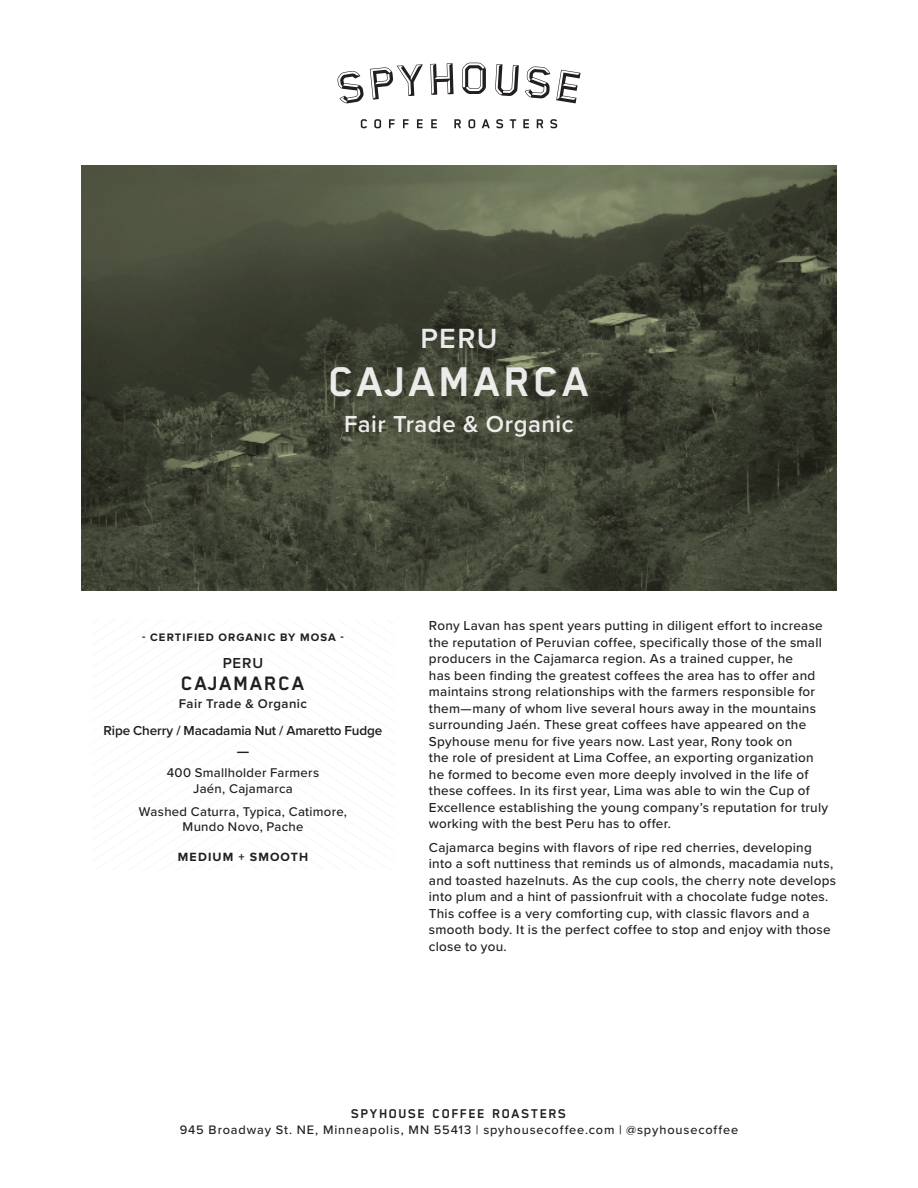
<style>
.page{position:relative;width:918px;height:1188px;background:#fff}
.page>*{position:absolute;margin:0;border:0;box-sizing:border-box;transform-origin:0 0}
.t1{font:700 48px "Blender";letter-spacing:.065em;color:#fff}
.t2{font:600 28.8px "Proxima Nova";color:#fff}
.t3{font:600 24px "Proxima Nova";letter-spacing:.02em;color:#fff}
.t4{font:700 22.5px "Blender";letter-spacing:.07em;color:#231f20}
.t5{font:600 15px "Proxima Nova";color:#231f20}
.t6{font:700 14.7px "Blender";letter-spacing:.085em;color:#231f20}
.body{font:500 13.5px/16.5px "Proxima Nova";letter-spacing:.02em;color:#231f20}
.t7{font:600 13.5px "Proxima Nova";letter-spacing:-.01em;color:#231f20}
.t8{font:500 13.2px/15.8px "Proxima Nova";letter-spacing:.02em;color:#231f20;text-align:center}
.t9{font:600 13.2px "Proxima Nova";letter-spacing:.035em;color:#231f20}
.t10{font:500 12.75px "Proxima Nova";letter-spacing:.065em;color:#231f20}
.t11{font:700 12.3px "Proxima Nova";letter-spacing:.095em;color:#231f20}
.t12{font:700 11.25px "Proxima Nova";letter-spacing:.095em;color:#231f20}
</style>
<div class="page">
<svg style="left:556px;top:70px;width:25px;height:33px"></svg>
<svg style="left:462px;top:63px;width:24px;height:31px"></svg>
<svg style="left:495px;top:64px;width:24px;height:32px"></svg>
<svg style="left:525px;top:66px;width:25px;height:32px"></svg>
<svg style="left:337px;top:71px;width:27px;height:32px"></svg>
<svg style="left:370px;top:64px;width:53px;height:36px"></svg>
<svg style="left:430px;top:63px;width:24px;height:32px"></svg>
<svg style="left:361px;top:119px;width:6px;height:9px"></svg>
<svg style="left:374px;top:119px;width:7px;height:9px"></svg>
<svg style="left:389px;top:119px;width:6px;height:9px"></svg>
<svg style="left:403px;top:119px;width:6px;height:9px"></svg>
<svg style="left:417px;top:119px;width:6px;height:9px"></svg>
<svg style="left:431px;top:119px;width:6px;height:9px"></svg>
<svg style="left:454px;top:119px;width:7px;height:9px"></svg>
<svg style="left:468px;top:119px;width:7px;height:9px"></svg>
<svg style="left:482px;top:119px;width:8px;height:9px"></svg>
<svg style="left:496px;top:119px;width:7px;height:9px"></svg>
<svg style="left:510px;top:119px;width:6px;height:9px"></svg>
<svg style="left:523px;top:119px;width:6px;height:9px"></svg>
<svg style="left:537px;top:119px;width:6px;height:9px"></svg>
<svg style="left:550px;top:119px;width:7px;height:9px"></svg>
<svg style="left:81px;top:166px;width:756px;height:425px;background:#434737"></svg>
<h2 class="t2" style="left:420px;top:317px;width:79px">PERU</h2>
<h1 class="t1" style="left:328px;top:356px;width:263px">CAJAMARCA</h1>
<h3 class="t3" style="left:344px;top:406px;width:231px">Fair Trade &amp; Organic</h3>
<p class="t12" style="left:142px;top:631px;width:203px">- CERTIFIED ORGANIC BY MOSA -</p>
<p class="t5" style="left:223px;top:652px;width:42px">PERU</p>
<p class="t4" style="left:181px;top:671px;width:125px">CAJAMARCA</p>
<p class="t9" style="left:179px;top:694px;width:130px">Fair Trade &amp; Organic</p>
<p class="t7" style="left:104px;top:721px;width:280px">Ripe Cherry / Macadamia Nut / Amaretto Fudge</p>
<p class="t5" style="left:237px;top:740px;width:14px">—</p>
<p class="t8" style="left:167px;top:765px;width:154px">400 Smallholder Farmers<br>Jaén, Cajamarca</p>
<p class="t8" style="left:139px;top:803px;width:210px">Washed Caturra, Typica, Catimore,<br>Mundo Novo, Pache</p>
<p class="t11" style="left:178px;top:850px;width:132px">MEDIUM + SMOOTH</p>
<p class="body" style="left:429px;top:617px;width:401px">Rony Lavan has spent years putting in diligent effort to increase the reputation of Peruvian coffee, specifically those of the small producers in the Cajamarca region. As a trained cupper, he<br>has been finding the greatest coffees the area has to offer and maintains strong relationships with the farmers responsible for them—many of whom live several hours away in the mountains surrounding Jaén. These great coffees have appeared on the Spyhouse menu for five years now. Last year, Rony took on<br>the role of president at Lima Coffee, an exporting organization he formed to become even more deeply involved in the life of these coffees. In its first year, Lima was able to win the Cup of Excellence establishing the young company’s reputation for truly working with the best Peru has to offer.</p>
<p class="body" style="left:429px;top:838px;width:409px">Cajamarca begins with flavors of ripe red cherries, developing into a soft nuttiness that reminds us of almonds, macadamia nuts, and toasted hazelnuts. As the cup cools, the cherry note develops into plum and a hint of passionfruit with a chocolate fudge notes.<br>This coffee is a very comforting cup, with classic flavors and a smooth body. It is the perfect coffee to stop and enjoy with those close to you.</p>
<p class="t6" style="left:351px;top:1105px;width:217px">SPYHOUSE COFFEE ROASTERS</p>
<p class="t10" style="left:180px;top:1120px;width:560px">945 Broadway St. NE, Minneapolis, MN 55413 | spyhousecoffee.com | @spyhousecoffee</p>
</div>
